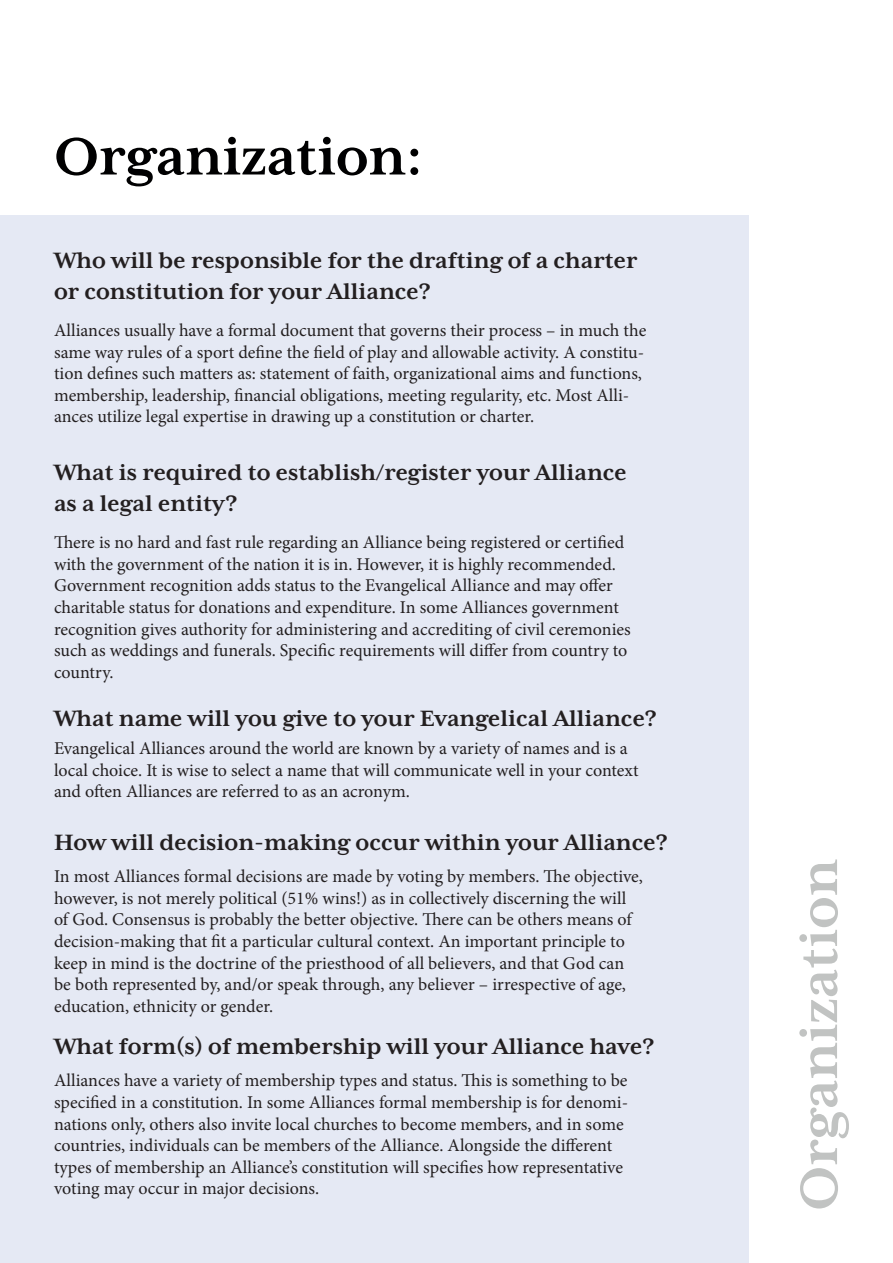
<style>
.page{position:relative;width:893px;height:1263px;background:#fff}
.page>*{position:absolute;margin:0;border:0;box-sizing:border-box;transform-origin:0 0}
.t1{font:700 60px "Mrs Eaves XL Serif OT";color:#000001}
.t2{font:700 60px "Mrs Eaves XL Serif OT";color:#c1c3c2}
.t3{font:700 25.5px/30.6px "Mrs Eaves XL Serif OT";color:#231f20}
.t4{font:18px/21.6px "Minion Pro";color:#231f20}
</style>
<div class="page">
<div style="left:0;top:215px;width:748px;height:1048px;background:#e5e9f4"></div>
<p class="t1" style="left:54px;top:126px;width:370px">Organization:</p>
<p class="t3" style="left:54px;top:245px;width:585px">Who will be responsible for the drafting of a charter or constitution for your Alliance?</p>
<p class="t4" style="left:54px;top:320px;width:594px">Alliances usually have a formal document that governs their process – in much the same way rules of a sport define the field of play and allowable activity. A constitu&shy;tion defines such matters as: statement of faith, organizational aims and functions, membership, leadership, financial obligations, meeting regularity, etc. Most Alli&shy;ances utilize legal expertise in drawing up a constitution or charter.</p>
<p class="t3" style="left:54px;top:457px;width:574px">What is required to establish/register your Alliance as a legal entity?</p>
<p class="t4" style="left:54px;top:532px;width:578px">There is no hard and fast rule regarding an Alliance being registered or certified with the government of the nation it is in. However, it is highly recommended.<br>Government recognition adds status to the Evangelical Alliance and may offer charitable status for donations and expenditure. In some Alliances government recognition gives authority for administering and accrediting of civil ceremonies such as weddings and funerals. Specific requirements will differ from country to country.</p>
<p class="t3" style="left:54px;top:703px;width:604px">What name will you give to your Evangelical Alliance?</p>
<p class="t4" style="left:54px;top:738px;width:586px">Evangelical Alliances around the world are known by a variety of names and is a local choice. It is wise to select a name that will communicate well in your context and often Alliances are referred to as an acronym.</p>
<p class="t3" style="left:54px;top:826px;width:615px">How will decision-making occur within your Alliance?</p>
<p class="t4" style="left:54px;top:866px;width:590px">In most Alliances formal decisions are made by voting by members. The objective, however, is not merely political (51% wins!) as in collectively discerning the will of God. Consensus is probably the better objective. There can be others means of decision-making that fit a particular cultural context. An important principle to keep in mind is the doctrine of the priesthood of all believers, and that God can be both represented by, and/or speak through, any believer – irrespective of age, education, ethnicity or gender.</p>
<p class="t3" style="left:54px;top:1031px;width:602px">What form(s) of membership will your Alliance have?</p>
<p class="t4" style="left:54px;top:1070px;width:576px">Alliances have a variety of membership types and status. This is something to be specified in a constitution. In some Alliances formal membership is for denomi&shy;nations only, others also invite local churches to become members, and in some countries, individuals can be members of the Alliance. Alongside the different types of membership an Alliance’s constitution will specifies how representative voting may occur in major decisions.</p>
<p class="t2" style="left:789px;top:1211px;width:353px;rotate:-90deg">Organization</p>
</div>
